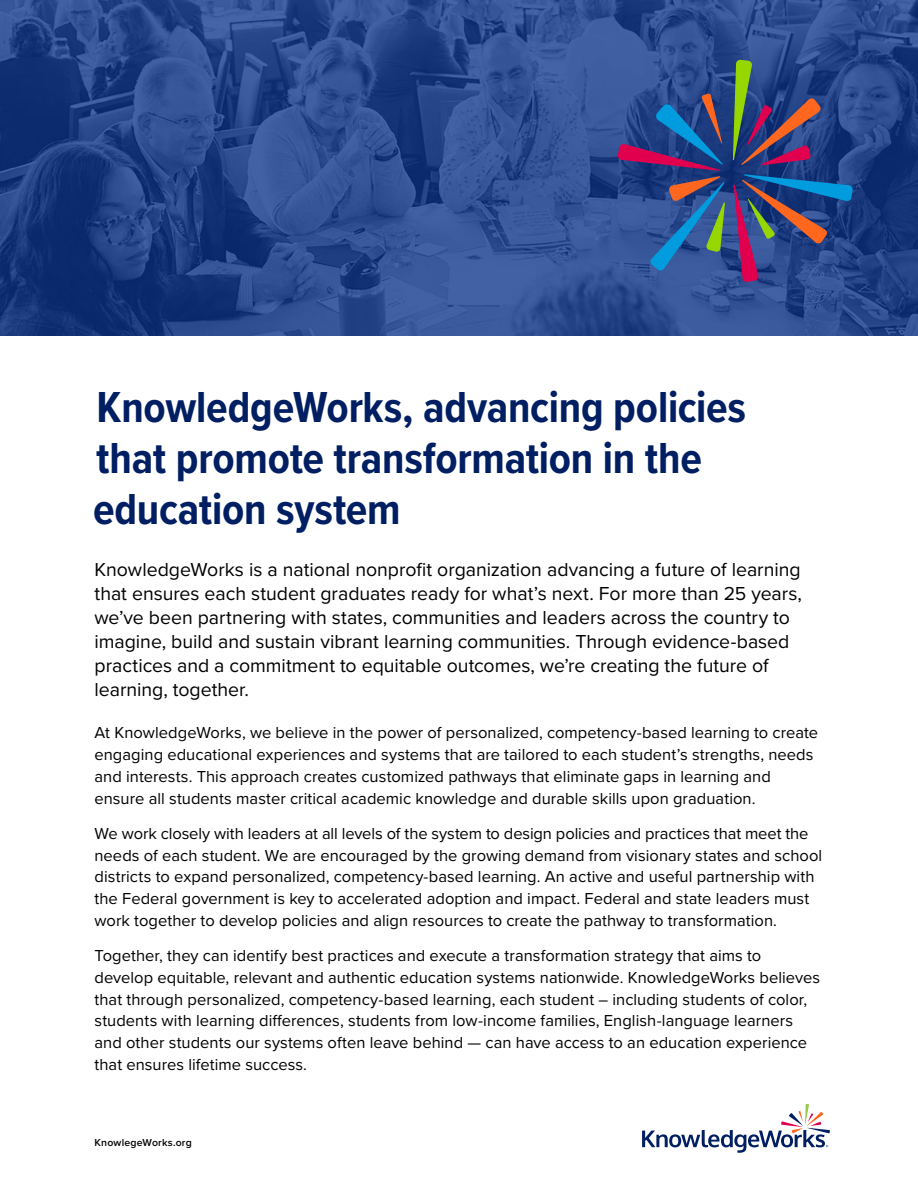
<style>
.page{position:relative;width:918px;height:1188px;background:#fff}
.page>*{position:absolute;margin:0;border:0;box-sizing:border-box;transform-origin:0 0}
.t1{font:700 45px/51px "Proxima Nova Cond";letter-spacing:-.005em;color:#001e62}
.t2{font:19.5px/24px "Proxima Nova";color:#000}
.t3{font:16.5px/21.8px "Proxima Nova";letter-spacing:.005em;color:#000}
.t4{font:600 10.5px "Proxima Nova";letter-spacing:.02em;color:#000}
</style>
<div class="page">
<img style="left:0;top:0;width:918px;height:336px">
<svg style="left:733px;top:60px;width:88px;height:105px;background:#4d4c69"></svg>
<svg style="left:617px;top:93px;width:108px;height:178px;background:#39518a"></svg>
<svg style="left:734px;top:174px;width:119px;height:108px;background:#3e497e"></svg>
<svg style="left:642px;top:1104px;width:188px;height:49px"></svg>
<h2 class="t1" style="left:93px;top:381px;width:654px">KnowledgeWorks, advancing policies that promote transformation in the education system</h2>
<p class="t2" style="left:94px;top:557px;width:709px">KnowledgeWorks is a national nonprofit organization advancing a future of learning that ensures each student graduates ready for what’s next. For more than 25 years, we’ve been partnering with states, communities and leaders across the country to imagine, build and sustain vibrant learning communities. Through evidence-based practices and a commitment to equitable outcomes, we’re creating the future of learning, together.</p>
<p class="t3" style="left:94px;top:721px;width:725px">At KnowledgeWorks, we believe in the power of personalized, competency-based learning to create engaging educational experiences and systems that are tailored to each student’s strengths, needs and interests. This approach creates customized pathways that eliminate gaps in learning and ensure all students master critical academic knowledge and durable skills upon graduation.</p>
<p class="t3" style="left:94px;top:822px;width:729px">We work closely with leaders at all levels of the system to design policies and practices that meet the needs of each student. We are encouraged by the growing demand from visionary states and school districts to expand personalized, competency-based learning. An active and useful partnership with the Federal government is key to accelerated adoption and impact. Federal and state leaders must work together to develop policies and align resources to create the pathway to transformation.</p>
<p class="t3" style="left:94px;top:944px;width:727px">Together, they can identify best practices and execute a transformation strategy that aims to develop equitable, relevant and authentic education systems nationwide. KnowledgeWorks believes that through personalized, competency-based learning, each student – including students of color, students with learning differences, students from low-income families, English-language learners and other students our systems often leave behind — can have access to an education experience that ensures lifetime success.</p>
<p class="t4" style="left:94px;top:1135px;width:99px">KnowlegeWorks.org</p>
</div>
